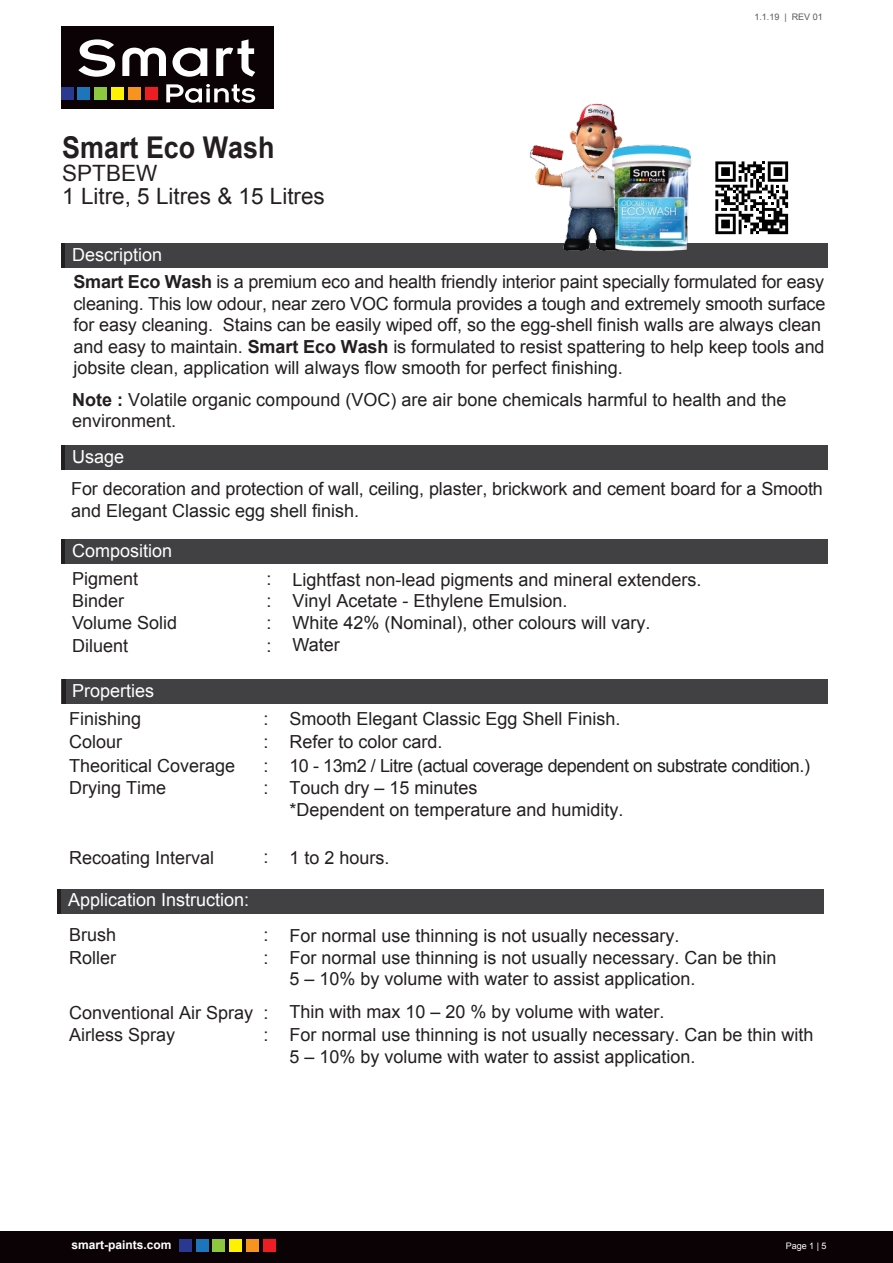
<style>
.page{position:relative;width:893px;height:1263px;background:#fff}
.page>*{position:absolute;margin:0;border:0;box-sizing:border-box;transform-origin:0 0}
.t1{font:700 30px "Arial";color:#231f20;scale:.9 1}
.t2{font:22.5px/23.4px "Arial";color:#231f20}
.t3{font:18px/21.6px "Arial";color:#231f20}
.t4{font:18px/22px "Arial";letter-spacing:-.025em;color:#231f20}
.t5{font:18px "Arial";color:#fff}
.t6{font:700 12px "Arial";color:#fff}
.t7{font:9px "Arial";color:#58595b}
.t8{font:9px "Arial";color:#fff}
.s1{font-weight:700}
</style>
<div class="page">
<div style="left:61px;top:26px;width:212px;height:83px;background:#0a0204"></div>
<div style="left:61px;top:540px;width:766px;height:24px;background:#414042"></div>
<div style="left:61px;top:244px;width:766px;height:24px;background:#414042"></div>
<hr style="left:61px;top:244px;width:4px;height:24px;background:#231f20">
<hr style="left:61px;top:540px;width:4px;height:24px;background:#231f20">
<div style="left:0;top:1231px;width:893px;height:32px;background:#0a0204"></div>
<div style="left:179px;top:1239px;width:13px;height:13px;background:#2a3990"></div>
<div style="left:196px;top:1239px;width:13px;height:13px;background:#1d75bc"></div>
<div style="left:213px;top:1239px;width:12px;height:13px;background:#8dc63f"></div>
<div style="left:229px;top:1239px;width:13px;height:13px;background:#fff200"></div>
<div style="left:246px;top:1239px;width:13px;height:13px;background:#f7941e"></div>
<div style="left:263px;top:1239px;width:13px;height:13px;background:#ed1d24"></div>
<div style="left:61px;top:446px;width:766px;height:24px;background:#414042"></div>
<hr style="left:61px;top:446px;width:4px;height:24px;background:#231f20">
<div style="left:61px;top:680px;width:767px;height:24px;background:#414042"></div>
<div style="left:57px;top:889px;width:767px;height:24px;background:#414042"></div>
<hr style="left:57px;top:889px;width:4px;height:24px;background:#231f20">
<img style="left:518px;top:103px;width:100px;height:148px">
<hr style="left:62px;top:680px;width:4px;height:24px;background:#231f20">
<div style="left:61px;top:87px;width:13px;height:13px;background:#2a3990"></div>
<div style="left:78px;top:87px;width:12px;height:13px;background:#1d75bc"></div>
<div style="left:94px;top:87px;width:13px;height:13px;background:#8dc63f"></div>
<div style="left:111px;top:87px;width:13px;height:13px;background:#fff200"></div>
<div style="left:128px;top:87px;width:13px;height:13px;background:#f7941e"></div>
<div style="left:145px;top:87px;width:13px;height:13px;background:#ed1d24"></div>
<svg style="left:78px;top:39px;width:37px;height:38px"></svg>
<svg style="left:122px;top:48px;width:44px;height:28px"></svg>
<svg style="left:172px;top:48px;width:35px;height:29px"></svg>
<svg style="left:216px;top:39px;width:39px;height:38px"></svg>
<svg style="left:166px;top:84px;width:89px;height:19px"></svg>
<img style="left:604px;top:132px;width:94px;height:120px">
<svg style="left:715px;top:161px;width:73px;height:73px"></svg>
<h1 class="t1" style="left:62px;top:128px;width:237px">Smart Eco Wash</h1>
<p class="t2" style="left:62px;top:162px;width:264px">SPTBEW<br>1 Litre, 5 Litres &amp; 15 Litres</p>
<p class="t5" style="left:72px;top:243px;width:92px">Description</p>
<p class="t7" style="left:754px;top:11px;width:70px">1.1.19 | REV 01</p>
<p class="t3" style="left:74px;top:271px;width:753px"><span class="s1">Smart Eco Wash</span> is a premium eco and health friendly interior paint specially formulated for easy cleaning. This low odour, near zero VOC formula provides a tough and extremely smooth surface for easy cleaning. Stains can be easily wiped off, so the egg-shell finish walls are always clean and easy to maintain. <span class="s1">Smart Eco Wash</span> is formulated to resist spattering to help keep tools and jobsite clean, application will always flow smooth for perfect finishing.</p>
<p class="t3" style="left:72px;top:389px;width:716px"><span class="s1">Note :</span> Volatile organic compound (VOC) are air bone chemicals harmful to health and the environment.</p>
<p class="t5" style="left:72px;top:445px;width:54px">Usage</p>
<p class="t3" style="left:71px;top:478px;width:753px">For decoration and protection of wall, ceiling, plaster, brickwork and cement board for a Smooth and Elegant Classic egg shell finish.</p>
<p class="t5" style="left:72px;top:539px;width:102px">Composition</p>
<p class="t3" style="left:72px;top:568px;width:68px">Pigment</p>
<p class="t3" style="left:266px;top:568px;width:7px">:</p>
<p class="t3" style="left:72px;top:590px;width:54px">Binder</p>
<p class="t3" style="left:266px;top:590px;width:7px">:</p>
<p class="t3" style="left:292px;top:569px;width:411px">Lightfast non-lead pigments and mineral extenders.<br>Vinyl Acetate - Ethylene Emulsion.</p>
<p class="t3" style="left:72px;top:612px;width:107px">Volume Solid</p>
<p class="t3" style="left:266px;top:612px;width:386px">: White 42% (Nominal), other colours will vary.</p>
<p class="t3" style="left:72px;top:635px;width:58px">Diluent</p>
<p class="t3" style="left:266px;top:634px;width:75px">: Water</p>
<p class="t5" style="left:72px;top:678px;width:84px">Properties</p>
<p class="t3" style="left:69px;top:708px;width:74px">Finishing</p>
<p class="t3" style="left:263px;top:708px;width:7px">:</p>
<p class="t3" style="left:69px;top:731px;width:55px">Colour</p>
<p class="t3" style="left:263px;top:731px;width:7px">:</p>
<p class="t3" style="left:289px;top:708px;width:333px;line-height:22.2px">Smooth Elegant Classic Egg Shell Finish.<br>Refer to color card.</p>
<p class="t3" style="left:69px;top:755px;width:168px">Theoritical Coverage</p>
<p class="t4" style="left:289px;top:754px;width:522px;text-indent:-26px">: 10 - 13m2 / Litre (actual coverage dependent on substrate condition.)<br>Touch dry – 15 minutes<br>*Dependent on temperature and humidity.</p>
<p class="t3" style="left:69px;top:777px;width:99px">Drying Time</p>
<p class="t3" style="left:263px;top:777px;width:7px">:</p>
<p class="t3" style="left:69px;top:847px;width:147px">Recoating Interval</p>
<p class="t3" style="left:263px;top:847px;width:128px">: 1 to 2 hours.</p>
<p class="t5" style="left:68px;top:888px;width:183px">Application Instruction:</p>
<p class="t3" style="left:69px;top:924px;width:49px">Brush</p>
<p class="t3" style="left:263px;top:924px;width:7px">:</p>
<p class="t3" style="left:69px;top:947px;width:48px">Roller</p>
<p class="t3" style="left:263px;top:947px;width:7px">:</p>
<p class="t3" style="left:289px;top:924px;width:489px">For normal use thinning is not usually necessary.<br>For normal use thinning is not usually necessary. Can be thin<br>5 – 10% by volume with water to assist application.</p>
<p class="t3" style="left:289px;top:1001px;width:526px;line-height:22px;text-indent:-220px">Conventional Air Spray : Thin with max 10 – 20 % by volume with water.<br>For normal use thinning is not usually necessary. Can be thin with<br>5 – 10% by volume with water to assist application.</p>
<p class="t3" style="left:69px;top:1024px;width:108px">Airless Spray</p>
<p class="t3" style="left:263px;top:1024px;width:7px">:</p>
<p class="t6" style="left:72px;top:1236px;width:102px">smart-paints.com</p>
<p class="t8" style="left:786px;top:1239px;width:42px">Page 1 | 5</p>
</div>
